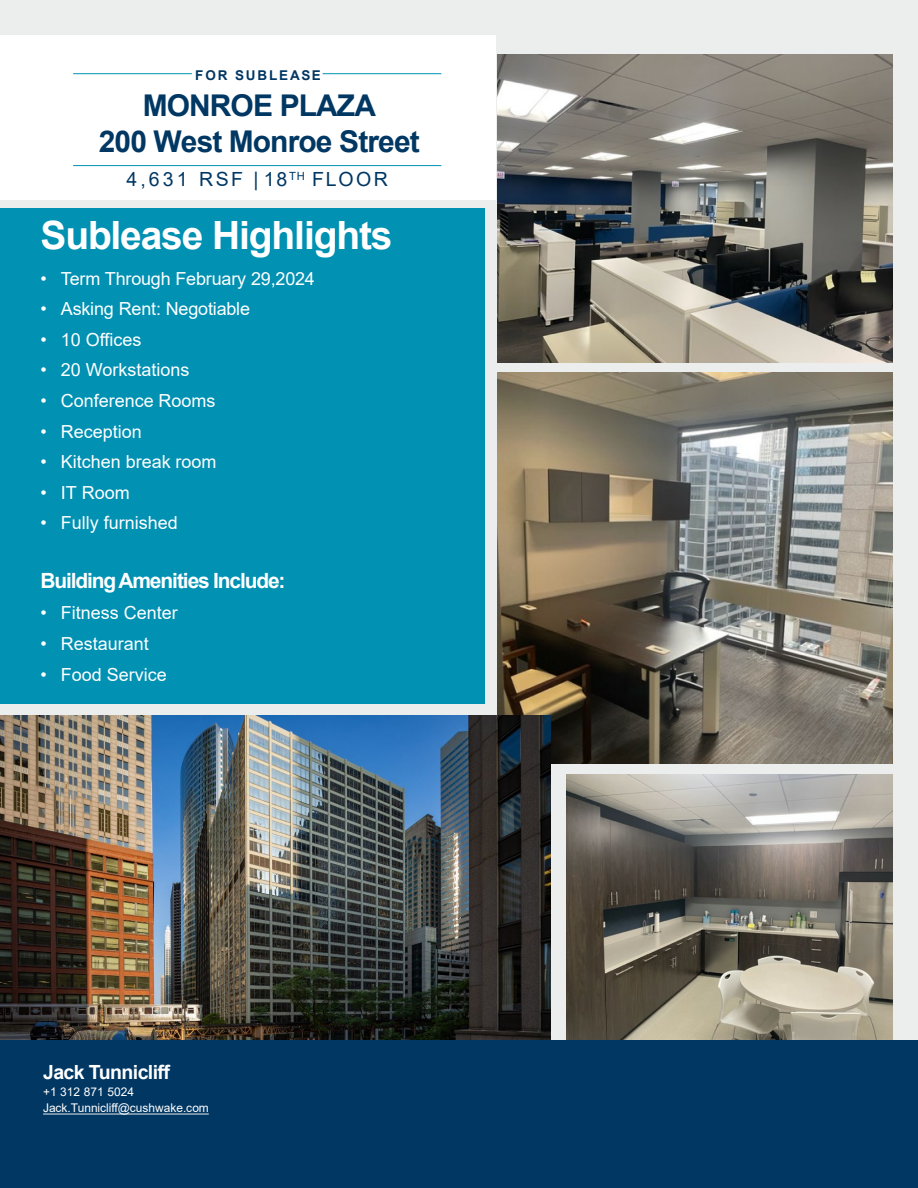
<style>
.page{position:relative;width:918px;height:1188px;background:#fff}
.page>*{position:absolute;margin:0;border:0;box-sizing:border-box;transform-origin:0 0}
.t1{font:700 39px "Arial";letter-spacing:-.03em;color:#fff}
.t2{font:700 30px/36px "Arial";letter-spacing:-.03em;color:#003763;text-align:center}
.t3{font:700 21px "Arial";letter-spacing:-.055em;color:#fff}
.t4{font:19.5px "Arial";letter-spacing:.125em;color:#003763}
.t5{font:700 19.5px "Arial";letter-spacing:-.03em;color:#fff}
.t6{font:18px "Arial";color:#fff}
.t7{font:700 13.5px "Arial";letter-spacing:.14em;color:#003763}
.t8{font:12px "Arial";letter-spacing:-.005em;color:#fff}
</style>
<div class="page">
<div style="left:0;top:0;width:918px;height:1041px;background:#eceded"></div>
<div style="left:0;top:1041px;width:918px;height:147px;background:#003763"></div>
<svg style="left:43px;top:1114px;width:166px;height:1px"></svg>
<div style="left:0;top:36px;width:496px;height:164px;background:#fff"></div>
<hr style="left:323px;top:73px;width:118px;height:1px;background:#0091b3">
<hr style="left:73px;top:73px;width:119px;height:1px;background:#0091b3">
<hr style="left:73px;top:165px;width:368px;height:1px;background:#0091b3">
<div style="left:0;top:208px;width:484px;height:496px;background:#0091b3"></div>
<img style="left:498px;top:54px;width:395px;height:308px">
<img style="left:497px;top:373px;width:396px;height:390px">
<img style="left:567px;top:774px;width:326px;height:266px">
<img style="left:0;top:715px;width:551px;height:325px">
<p class="t7" style="left:195px;top:65px;width:127px">FOR SUBLEASE</p>
<h2 class="t2" style="left:99px;top:87px;width:322px">MONROE PLAZA<br>200 West Monroe Street</h2>
<p class="t4" style="left:127px;top:166px;width:263px">4,631 RSF | 18<sup>TH</sup> FLOOR</p>
<p class="t1" style="left:41px;top:208px;width:354px">Sublease Highlights</p>
<p class="t6" style="left:41px;top:266px;width:276px">• Term Through February 29,2024</p>
<p class="t6" style="left:41px;top:297px;width:211px">• Asking Rent: Negotiable</p>
<p class="t6" style="left:41px;top:327px;width:102px">• 10 Offices</p>
<p class="t6" style="left:41px;top:358px;width:150px">• 20 Workstations</p>
<p class="t6" style="left:41px;top:388px;width:176px">• Conference Rooms</p>
<p class="t6" style="left:41px;top:419px;width:103px">• Reception</p>
<p class="t6" style="left:41px;top:450px;width:178px">• Kitchen break room</p>
<p class="t6" style="left:41px;top:480px;width:91px">• IT Room</p>
<p class="t6" style="left:41px;top:511px;width:139px">• Fully furnished</p>
<p class="t3" style="left:41px;top:566px;width:246px">Building Amenities Include:</p>
<p class="t6" style="left:41px;top:601px;width:139px">• Fitness Center</p>
<p class="t6" style="left:41px;top:631px;width:110px">• Restaurant</p>
<p class="t6" style="left:41px;top:662px;width:128px">• Food Service</p>
<p class="t5" style="left:43px;top:1058px;width:128px">Jack Tunnicliff</p>
<p class="t8" style="left:43px;top:1084px;width:92px">+1 312 871 5024</p>
<p class="t8" style="left:43px;top:1100px;width:167px">Jack.Tunnicliff@cushwake.com</p>
</div>
